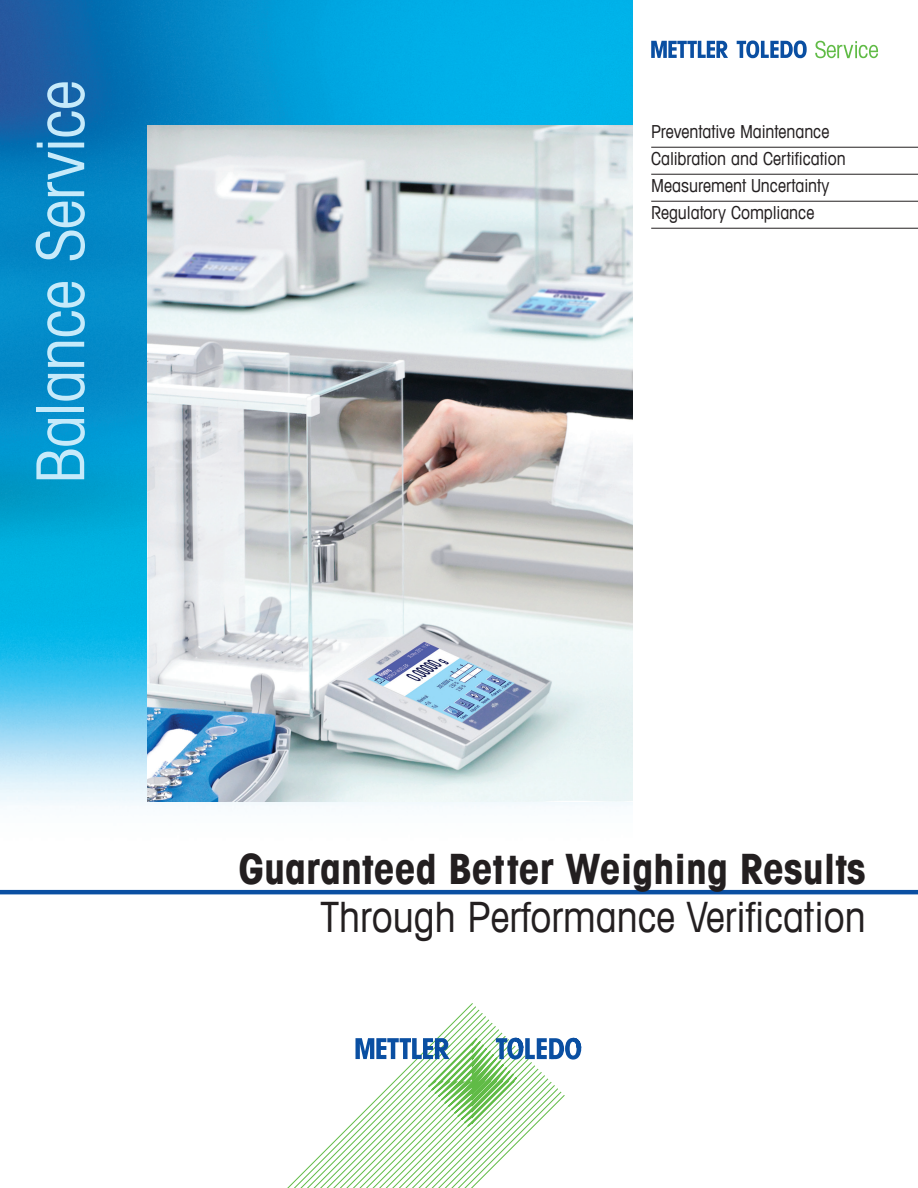
<style>
.page{position:relative;width:918px;height:1188px;background:#fff}
.page>*{position:absolute;margin:0;border:0;box-sizing:border-box;transform-origin:0 0}
.t1{font:condensed 66px "Avant Garde Com";letter-spacing:-.01em;color:#c6eafa}
.t2{font:700 condensed 42px "Avant Garde Com";color:#231f20}
.t3{font:condensed 42px "Avant Garde Com";color:#231f20}
.t4{font:condensed 18px/27px "Avant Garde Com";letter-spacing:-.005em;color:#231f20}
</style>
<div class="page">
<img style="left:0;top:0;width:633px;height:808px">
<img style="left:148px;top:125px;width:485px;height:676px">
<hr style="left:651px;top:147px;width:267px;height:1px;background:#231f20">
<hr style="left:651px;top:174px;width:267px;height:1px;background:#231f20">
<hr style="left:651px;top:201px;width:267px;height:1px;background:#231f20">
<hr style="left:651px;top:228px;width:267px;height:1px;background:#231f20">
<hr style="left:0;top:890px;width:918px;height:4px;background:#0a4fa2">
<svg style="left:287px;top:1003px;width:295px;height:185px"></svg>
<svg style="left:356px;top:1022px;width:225px;height:106px"></svg>
<svg style="left:737px;top:40px;width:70px;height:18px"></svg>
<svg style="left:651px;top:41px;width:77px;height:17px"></svg>
<svg style="left:815px;top:41px;width:63px;height:17px"></svg>
<h1 class="t1" style="left:20px;top:484px;width:405px;rotate:-90deg">Balance Service</h1>
<p class="t4" style="left:651px;top:118px;width:196px">Preventative Maintenance<br>Calibration and Certification<br>Measurement Uncertainty<br>Regulatory Compliance</p>
<h2 class="t2" style="left:239px;top:841px;width:629px">Guaranteed Better Weighing Results</h2>
<h2 class="t3" style="left:321px;top:891px;width:547px">Through Performance Verification</h2>
</div>
